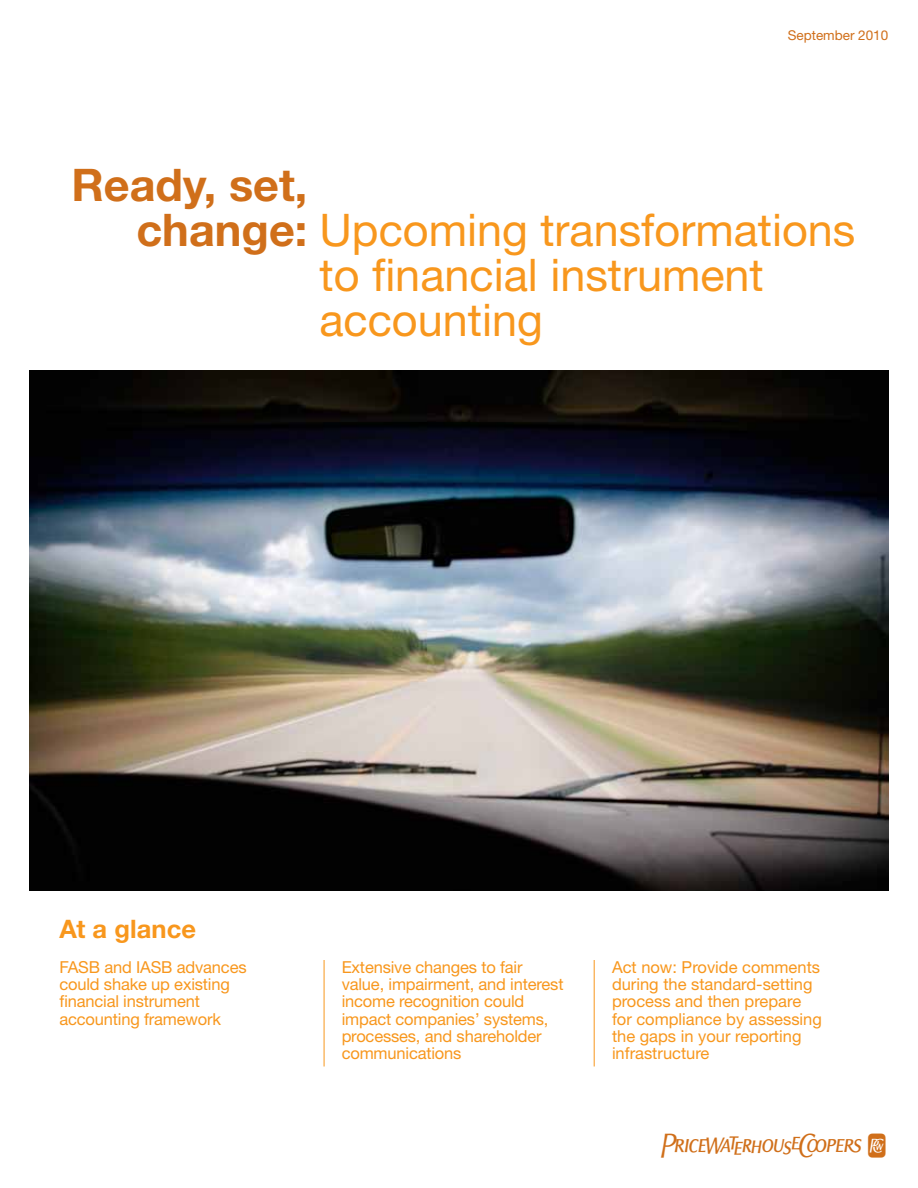
<style>
.page{position:relative;width:918px;height:1188px;background:#fff}
.page>*{position:absolute;margin:0;border:0;box-sizing:border-box;transform-origin:0 0}
.t1{font:45px/44.8px "Helvetica Neue";color:#f8971d}
.t2{font:30px "Pw C Logo";color:#d06f1a}
.t3{font:700 25.5px "Helvetica Neue";letter-spacing:.005em;color:#f8971d}
.t4{font:16.5px/17.2px "Helvetica Neue";letter-spacing:-.01em;color:#f8971d}
.t5{font:13.5px "Helvetica Neue";color:#d06f1a}
.s1{font-weight:700;color:#d06f1a}
</style>
<div class="page">
<hr style="left:324px;top:960px;width:1px;height:106px;background:#f8971d">
<hr style="left:594px;top:960px;width:1px;height:106px;background:#f8971d">
<img style="left:30px;top:371px;width:858px;height:520px">
<p class="t5" style="left:788px;top:27px;width:102px">September 2010</p>
<h1 class="t1" style="left:136px;top:162px;width:720px;text-indent:-65px"><span class="s1">Ready, set,<br>change:</span> Upcoming transformations</h1>
<h1 class="t1" style="left:320px;top:252px;width:446px">to financial instrument accounting</h1>
<h3 class="t3" style="left:59px;top:913px;width:138px">At a glance</h3>
<p class="t4" style="left:59px;top:958px;width:189px">FASB and IASB advances could shake up existing financial instrument accounting framework</p>
<p class="t4" style="left:342px;top:958px;width:223px">Extensive changes to fair value, impairment, and interest income recognition could impact companies’ systems, processes, and shareholder communications</p>
<p class="t4" style="left:612px;top:958px;width:211px">Act now: Provide comments during the standard-setting process and then prepare for compliance by assessing the gaps in your reporting infrastructure</p>
<h2 class="t2" style="left:661px;top:1128px;width:229px">pwc</h2>
</div>
